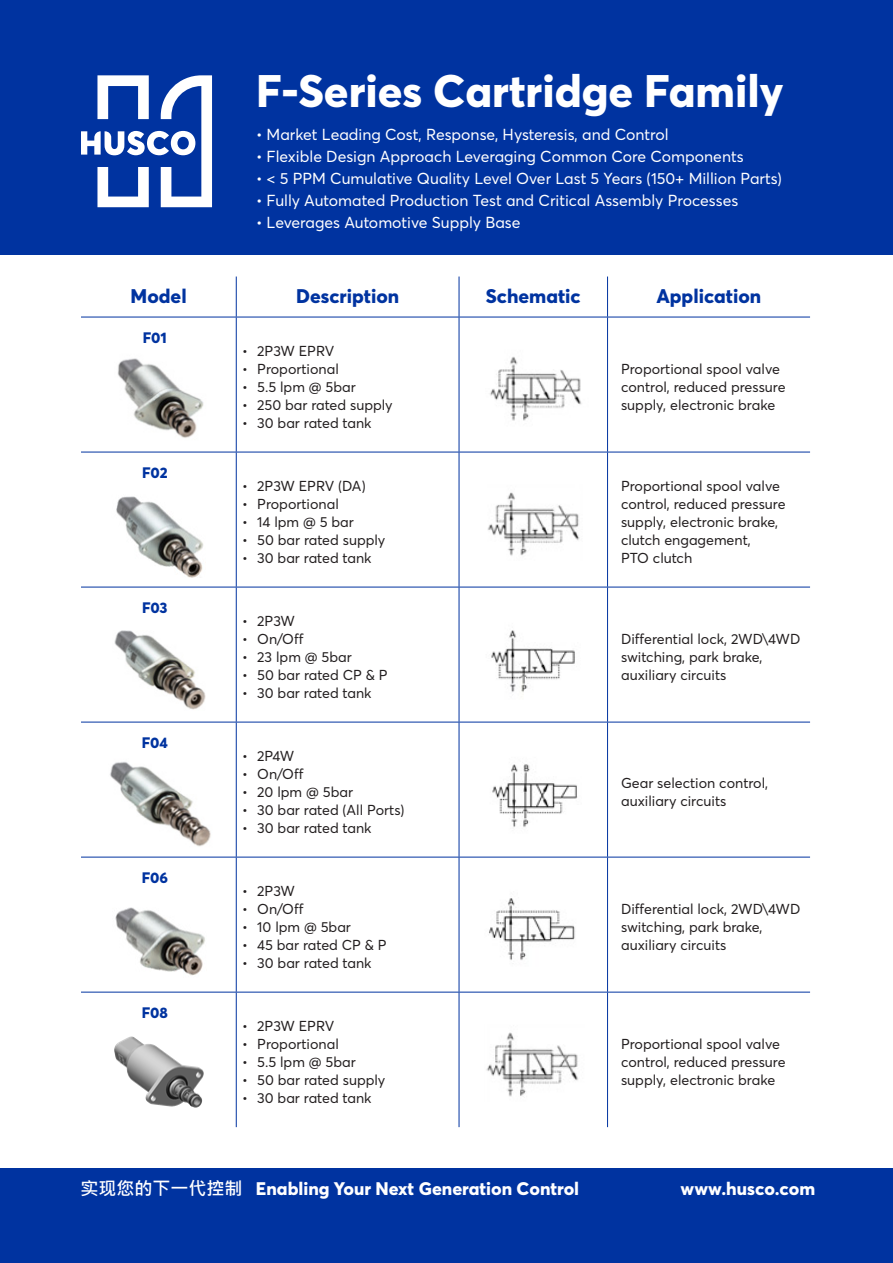
<style>
.page{position:relative;width:893px;height:1263px;background:#fff}
.page>*{position:absolute;margin:0;border:0;box-sizing:border-box;transform-origin:0 0}
.Headline{font:800 45px "Averta";color:#fff}
.t1{font:800 19.5px "Averta";color:#0033a0}
.t2{font:800 18px "Averta";color:#fff}
.t3{font:15.75px "Averta";color:#fff}
.t4{font:800 15px "Averta";letter-spacing:-.015em;color:#0033a0}
.t5{font:14.25px/18px "Averta";color:#231f20}
.s1{font-family:"Microsoft Jheng Hei UI Bold";font-weight:400}
</style>
<div class="page">
<hr style="left:236px;top:277px;width:1px;height:40px;background:#0033a0">
<hr style="left:459px;top:277px;width:1px;height:40px;background:#0033a0">
<hr style="left:607px;top:277px;width:1px;height:40px;background:#0033a0">
<hr style="left:607px;top:992px;width:1px;height:135px;background:#0033a0">
<hr style="left:236px;top:992px;width:1px;height:135px;background:#0033a0">
<hr style="left:459px;top:992px;width:1px;height:135px;background:#0033a0">
<hr style="left:81px;top:317px;width:155px;height:1px;background:#0033a0">
<hr style="left:236px;top:317px;width:223px;height:1px;background:#0033a0">
<hr style="left:236px;top:317px;width:1px;height:135px;background:#0033a0">
<hr style="left:459px;top:317px;width:149px;height:1px;background:#0033a0">
<hr style="left:459px;top:317px;width:1px;height:135px;background:#0033a0">
<hr style="left:608px;top:317px;width:202px;height:1px;background:#0033a0">
<hr style="left:607px;top:317px;width:1px;height:135px;background:#0033a0">
<hr style="left:81px;top:452px;width:155px;height:1px;background:#0033a0">
<hr style="left:236px;top:452px;width:223px;height:1px;background:#0033a0">
<hr style="left:236px;top:452px;width:1px;height:135px;background:#0033a0">
<hr style="left:459px;top:452px;width:149px;height:1px;background:#0033a0">
<hr style="left:459px;top:452px;width:1px;height:135px;background:#0033a0">
<hr style="left:608px;top:452px;width:202px;height:1px;background:#0033a0">
<hr style="left:607px;top:452px;width:1px;height:135px;background:#0033a0">
<hr style="left:81px;top:587px;width:155px;height:1px;background:#0033a0">
<hr style="left:236px;top:587px;width:223px;height:1px;background:#0033a0">
<hr style="left:236px;top:587px;width:1px;height:135px;background:#0033a0">
<hr style="left:459px;top:587px;width:149px;height:1px;background:#0033a0">
<hr style="left:459px;top:587px;width:1px;height:135px;background:#0033a0">
<hr style="left:608px;top:587px;width:202px;height:1px;background:#0033a0">
<hr style="left:607px;top:587px;width:1px;height:135px;background:#0033a0">
<hr style="left:81px;top:722px;width:155px;height:1px;background:#0033a0">
<hr style="left:236px;top:722px;width:223px;height:1px;background:#0033a0">
<hr style="left:236px;top:722px;width:1px;height:135px;background:#0033a0">
<hr style="left:459px;top:722px;width:149px;height:1px;background:#0033a0">
<hr style="left:459px;top:722px;width:1px;height:135px;background:#0033a0">
<hr style="left:608px;top:722px;width:202px;height:1px;background:#0033a0">
<hr style="left:607px;top:722px;width:1px;height:135px;background:#0033a0">
<hr style="left:81px;top:857px;width:155px;height:1px;background:#0033a0">
<hr style="left:236px;top:857px;width:223px;height:1px;background:#0033a0">
<hr style="left:236px;top:857px;width:1px;height:135px;background:#0033a0">
<hr style="left:459px;top:857px;width:149px;height:1px;background:#0033a0">
<hr style="left:459px;top:857px;width:1px;height:135px;background:#0033a0">
<hr style="left:608px;top:857px;width:202px;height:1px;background:#0033a0">
<hr style="left:607px;top:857px;width:1px;height:135px;background:#0033a0">
<hr style="left:81px;top:992px;width:155px;height:1px;background:#0033a0">
<hr style="left:236px;top:992px;width:223px;height:1px;background:#0033a0">
<hr style="left:459px;top:992px;width:149px;height:1px;background:#0033a0">
<hr style="left:608px;top:992px;width:202px;height:1px;background:#0033a0">
<img style="left:114px;top:1036px;width:90px;height:72px">
<img style="left:117px;top:358px;width:87px;height:80px">
<img style="left:116px;top:496px;width:87px;height:82px">
<img style="left:114px;top:630px;width:92px;height:80px">
<img style="left:110px;top:761px;width:101px;height:86px">
<img style="left:115px;top:907px;width:90px;height:69px">
<img style="left:490px;top:356px;width:92px;height:65px">
<img style="left:487px;top:492px;width:93px;height:64px">
<img style="left:491px;top:630px;width:84px;height:63px">
<img style="left:492px;top:764px;width:86px;height:63px">
<img style="left:489px;top:898px;width:86px;height:62px">
<img style="left:486px;top:1032px;width:92px;height:65px">
<div style="left:0;top:1168px;width:893px;height:95px;background:#0033a0"></div>
<div style="left:0;top:0;width:893px;height:254px;background:#0033a0"></div>
<svg style="left:81px;top:75px;width:131px;height:132px"></svg>
<p class="Headline" style="left:256px;top:59px;width:529px">F-Series Cartridge Family</p>
<p class="t3" style="left:256px;top:123px;width:414px">• Market Leading Cost, Response, Hysteresis, and Control</p>
<p class="t3" style="left:256px;top:145px;width:489px">• Flexible Design Approach Leveraging Common Core Components</p>
<p class="t3" style="left:256px;top:167px;width:527px">• &lt; 5 PPM Cumulative Quality Level Over Last 5 Years (150+ Million Parts)</p>
<p class="t3" style="left:256px;top:190px;width:484px">• Fully Automated Production Test and Critical Assembly Processes</p>
<p class="t3" style="left:256px;top:212px;width:266px">• Leverages Automotive Supply Base</p>
<p class="t1" style="left:131px;top:282px;width:58px">Model</p>
<p class="t1" style="left:296px;top:282px;width:105px">Description</p>
<p class="t1" style="left:486px;top:282px;width:96px">Schematic</p>
<p class="t1" style="left:656px;top:282px;width:106px">Application</p>
<p class="t4" style="left:143px;top:327px;width:25px">F01</p>
<p class="t5" style="left:242px;top:341px;width:93px">• 2P3W EPRV</p>
<p class="t5" style="left:242px;top:359px;width:98px">• Proportional</p>
<p class="t5" style="left:242px;top:377px;width:115px">• 5.5 lpm @ 5bar</p>
<p class="t5" style="left:242px;top:395px;width:152px">• 250 bar rated supply</p>
<p class="t5" style="left:242px;top:413px;width:131px">• 30 bar rated tank</p>
<p class="t5" style="left:621px;top:359px;width:166px">Proportional spool valve control, reduced pressure supply, electronic brake</p>
<p class="t4" style="left:142px;top:462px;width:27px">F02</p>
<p class="t4" style="left:142px;top:597px;width:27px">F03</p>
<p class="t4" style="left:142px;top:732px;width:28px">F04</p>
<p class="t4" style="left:142px;top:867px;width:28px">F06</p>
<p class="t4" style="left:142px;top:1002px;width:28px">F08</p>
<p class="t5" style="left:242px;top:476px;width:125px">• 2P3W EPRV (DA)</p>
<p class="t5" style="left:242px;top:494px;width:98px">• Proportional</p>
<p class="t5" style="left:242px;top:512px;width:113px">• 14 lpm @ 5 bar</p>
<p class="t5" style="left:242px;top:530px;width:145px">• 50 bar rated supply</p>
<p class="t5" style="left:242px;top:548px;width:131px">• 30 bar rated tank</p>
<p class="t5" style="left:242px;top:611px;width:54px">• 2P3W</p>
<p class="t5" style="left:242px;top:629px;width:63px">• On/Off</p>
<p class="t5" style="left:242px;top:647px;width:111px">• 23 lpm @ 5bar</p>
<p class="t5" style="left:242px;top:665px;width:147px">• 50 bar rated CP &amp; P</p>
<p class="t5" style="left:242px;top:683px;width:131px">• 30 bar rated tank</p>
<p class="t5" style="left:242px;top:746px;width:54px">• 2P4W</p>
<p class="t5" style="left:242px;top:764px;width:63px">• On/Off</p>
<p class="t5" style="left:242px;top:782px;width:112px">• 20 lpm @ 5bar</p>
<p class="t5" style="left:242px;top:800px;width:164px">• 30 bar rated (All Ports)</p>
<p class="t5" style="left:242px;top:818px;width:131px">• 30 bar rated tank</p>
<p class="t5" style="left:242px;top:881px;width:54px">• 2P3W</p>
<p class="t5" style="left:242px;top:899px;width:63px">• On/Off</p>
<p class="t5" style="left:242px;top:917px;width:110px">• 10 lpm @ 5bar</p>
<p class="t5" style="left:242px;top:935px;width:146px">• 45 bar rated CP &amp; P</p>
<p class="t5" style="left:242px;top:953px;width:131px">• 30 bar rated tank</p>
<p class="t5" style="left:242px;top:1016px;width:93px">• 2P3W EPRV</p>
<p class="t5" style="left:242px;top:1034px;width:98px">• Proportional</p>
<p class="t5" style="left:242px;top:1052px;width:115px">• 5.5 lpm @ 5bar</p>
<p class="t5" style="left:242px;top:1070px;width:145px">• 50 bar rated supply</p>
<p class="t5" style="left:242px;top:1088px;width:131px">• 30 bar rated tank</p>
<p class="t5" style="left:621px;top:476px;width:166px">Proportional spool valve control, reduced pressure supply, electronic brake, clutch engagement,<br>PTO clutch</p>
<p class="t5" style="left:621px;top:629px;width:181px">Differential lock, 2WD\4WD switching, park brake, auxiliary circuits</p>
<p class="t5" style="left:621px;top:773px;width:149px">Gear selection control, auxiliary circuits</p>
<p class="t5" style="left:621px;top:899px;width:181px">Differential lock, 2WD\4WD switching, park brake, auxiliary circuits</p>
<p class="t5" style="left:621px;top:1034px;width:166px">Proportional spool valve control, reduced pressure supply, electronic brake</p>
<p class="t2" style="left:81px;top:1176px;width:500px"><span class="s1">实现您的下一代控制</span> Enabling Your Next Generation Control</p>
<p class="t2" style="left:681px;top:1176px;width:136px">www.husco.com</p>
</div>
